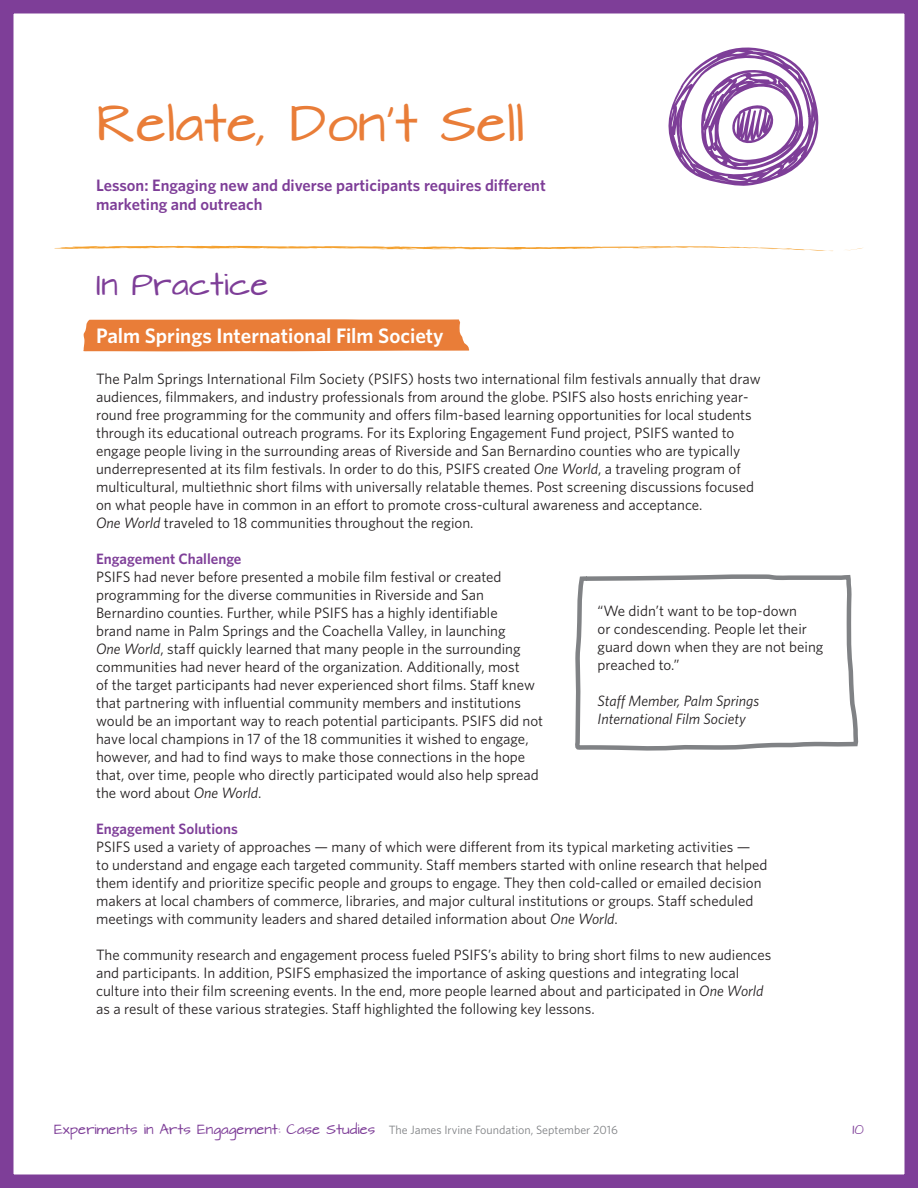
<style>
.page{position:relative;width:918px;height:1188px;background:#fff}
.page>*{position:absolute;margin:0;border:0;box-sizing:border-box;transform-origin:0 0}
.t1{font:45px "Architects Daughter";color:#e97d38}
.t2{font:27px "Architects Daughter";color:#7e3e98}
.t3{font:600 21px "Whitney";color:#fff}
.t4{font:600 16.5px/19.8px "Whitney";color:#7e3e98}
.t5{font:15px/18px "Whitney";color:#231f20}
.t6{font:italic 15px/18px "Whitney";color:#231f20}
.t7{font:600 15px "Whitney";color:#7e3e98}
.t8{font:12px "Architects Daughter";color:#7e3e98}
.s1{font-style:italic}
.s2{font-family:"Whitney";color:#808285}
</style>
<div class="page">
<div style="left:0;top:0;width:918px;height:1188px;border:14px solid #7e3e98"></div>
<svg style="left:575px;top:574px;width:284px;height:177px"></svg>
<svg style="left:83px;top:319px;width:387px;height:33px;background:#ea8545"></svg>
<svg style="left:668px;top:47px;width:151px;height:139px"></svg>
<svg style="left:845px;top:248px;width:17px;height:3px"></svg>
<svg style="left:54px;top:246px;width:779px;height:5px"></svg>
<h1 class="t1" style="left:96px;top:100px;width:430px">Relate, Don’t Sell</h1>
<p class="t4" style="left:96px;top:175px;width:451px">Lesson: Engaging new and diverse participants requires different marketing and outreach</p>
<h2 class="t2" style="left:96px;top:270px;width:174px">In Practice</h2>
<h3 class="t3" style="left:96px;top:321px;width:349px">Palm Springs International Film Society</h3>
<p class="t5" style="left:96px;top:369px;width:666px">The Palm Springs International Film Society (PSIFS) hosts two international film festivals annually that draw audiences, filmmakers, and industry professionals from around the globe. PSIFS also hosts enriching year&shy;round free programming for the community and offers film-based learning opportunities for local students through its educational outreach programs. For its Exploring Engagement Fund project, PSIFS wanted to engage people living in the surrounding areas of Riverside and San Bernardino counties who are typically underrepresented at its film festivals. In order to do this, PSIFS created <span class="s1">One World</span>, a traveling program of multicultural, multiethnic short films with universally relatable themes. Post screening discussions focused on what people have in common in an effort to promote cross-cultural awareness and acceptance.<br><span class="s1">One World</span> traveled to 18 communities throughout the region.</p>
<p class="t7" style="left:96px;top:548px;width:147px">Engagement Challenge</p>
<p class="t5" style="left:96px;top:567px;width:449px">PSIFS had never before presented a mobile film festival or created programming for the diverse communities in Riverside and San Bernardino counties. Further, while PSIFS has a highly identifiable<br>brand name in Palm Springs and the Coachella Valley, in launching<br><span class="s1">One World</span>, staff quickly learned that many people in the surrounding communities had never heard of the organization. Additionally, most<br>of the target participants had never experienced short films. Staff knew that partnering with influential community members and institutions would be an important way to reach potential participants. PSIFS did not have local champions in 17 of the 18 communities it wished to engage, however, and had to find ways to make those connections in the hope that, over time, people who directly participated would also help spread the word about <span class="s1">One World</span>.</p>
<p class="t7" style="left:96px;top:818px;width:143px">Engagement Solutions</p>
<p class="t5" style="left:96px;top:837px;width:673px">PSIFS used a variety of approaches — many of which were different from its typical marketing activities —<br>to understand and engage each targeted community. Staff members started with online research that helped them identify and prioritize specific people and groups to engage. They then cold-called or emailed decision makers at local chambers of commerce, libraries, and major cultural institutions or groups. Staff scheduled meetings with community leaders and shared detailed information about <span class="s1">One World</span>.</p>
<p class="t5" style="left:96px;top:945px;width:677px">The community research and engagement process fueled PSIFS’s ability to bring short films to new audiences and participants. In addition, PSIFS emphasized the importance of asking questions and integrating local culture into their film screening events. In the end, more people learned about and participated in <span class="s1">One World </span>as a result of these various strategies. Staff highlighted the following key lessons.</p>
<p class="t5" style="left:598px;top:601px;width:227px">“We didn’t want to be top-down<br>or condescending. People let their guard down when they are not being preached to.”</p>
<p class="t6" style="left:598px;top:691px;width:163px">Staff Member, Palm Springs<br>International Film Society</p>
<p class="t8" style="left:54px;top:1123px;width:565px">Experiments in Arts Engagement: Case Studies <span class="s2">The James Irvine Foundation, September 2016</span></p>
<p class="t8" style="left:853px;top:1123px;width:13px">10</p>
</div>
